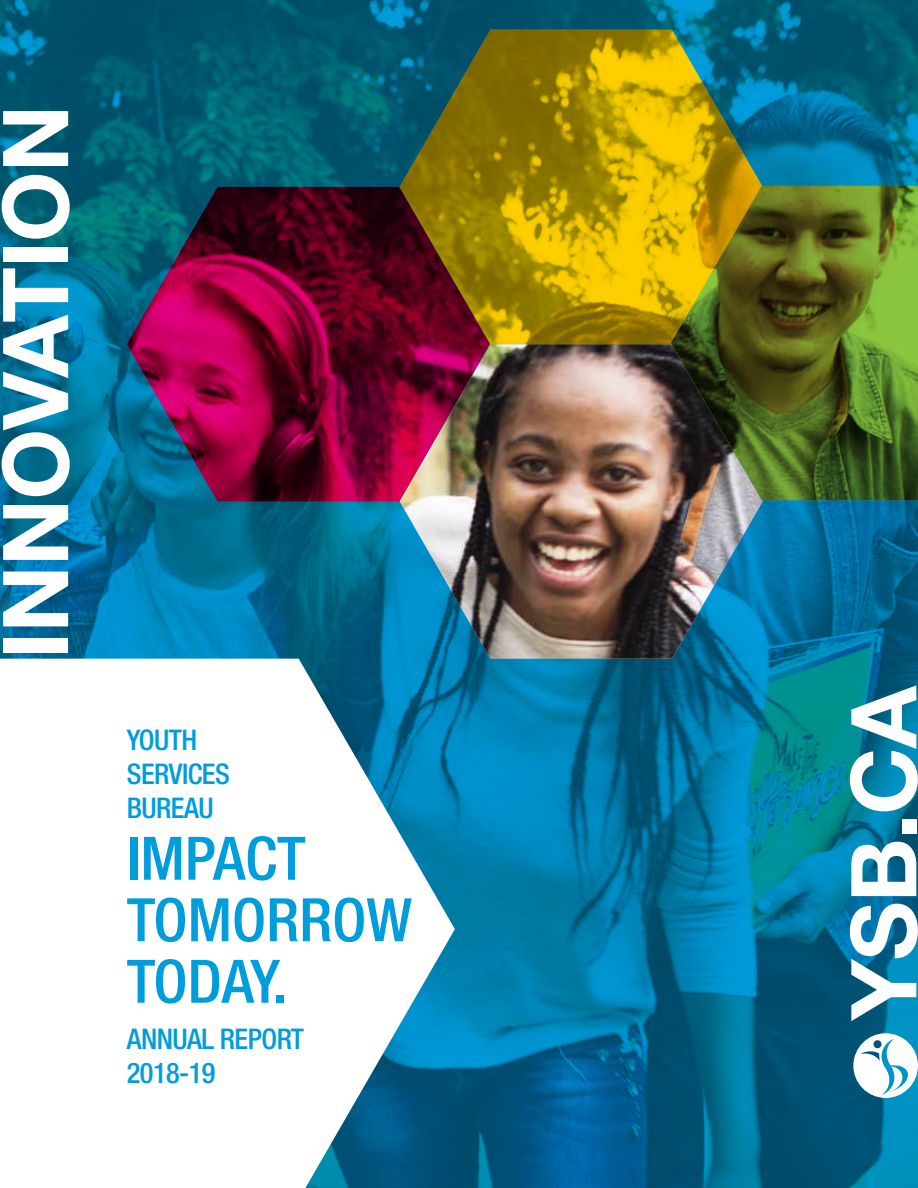
<style>
.page{position:relative;width:918px;height:1188px;background:#fff}
.page>*{position:absolute;margin:0;border:0;box-sizing:border-box;transform-origin:0 0}
.t1{font:700 91.05px "Helvetica Neue";letter-spacing:-.01em;color:#fff}
.t2{font:500 condensed 60px/61.5px "Helvetica Neue";color:#009ddc}
.t3{font:500 condensed 28.5px/34.2px "Helvetica Neue";letter-spacing:-.02em;color:#009ddc}
</style>
<div class="page">
<img style="left:0;top:0;width:918px;height:1188px">
<img style="left:400px;top:344px;width:363px;height:315px">
<svg style="left:400px;top:30px;width:363px;height:314px;background:#968c15"></svg>
<img style="left:127px;top:187px;width:363px;height:314px">
<img style="left:671px;top:186px;width:247px;height:314px">
<svg style="left:0;top:659px;width:455px;height:529px"></svg>
<svg style="left:853px;top:1033px;width:65px;height:65px"></svg>
<h1 class="t1" style="left:-21px;top:659px;width:555px;rotate:-90deg">INNOVATION</h1>
<p class="t3" style="left:127px;top:722px;width:105px">YOUTH<br>SERVICES<br>BUREAU</p>
<h2 class="t2" style="left:127px;top:827px;width:287px">IMPACT<br>TOMORROW<br>TODAY.</h2>
<p class="t3" style="left:127px;top:1021px;width:179px">ANNUAL REPORT<br>2018-19</p>
<h1 class="t1" style="left:828px;top:1020px;width:337px;rotate:-90deg">YSB.CA</h1>
</div>
